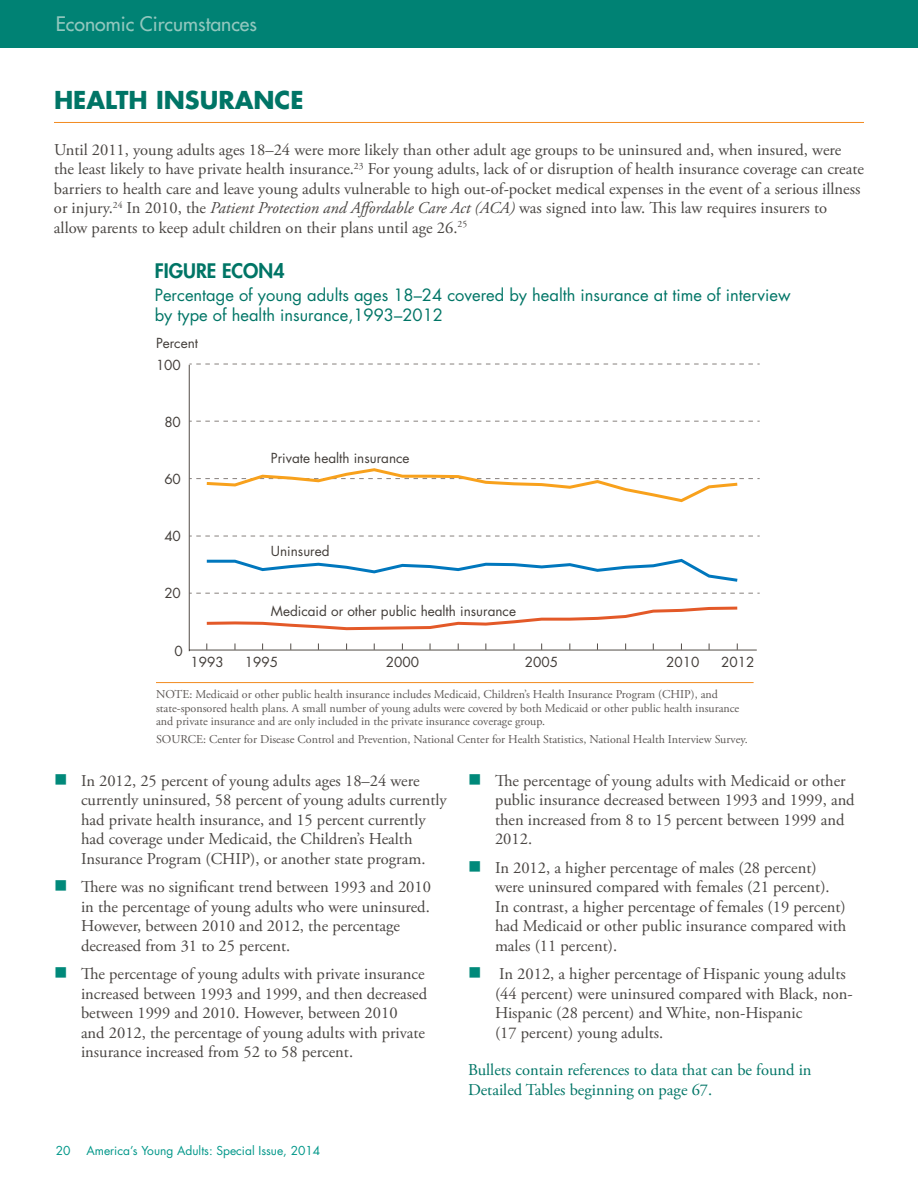
<style>
.page{position:relative;width:918px;height:1188px;background:#fff}
.page>*{position:absolute;margin:0;border:0;box-sizing:border-box;transform-origin:0 0}
.t1{font:700 24px "Futura";color:#007566}
.t2{font:19.5px "Futura";color:#92c7be}
.figure_number{font:800 19.5px "Futura";color:#007566}
.body_text{font:16.5px/19.5px "Adobe Garamond Pro";color:#494542}
.figure_title{font:16.5px/19.8px "Futura";color:#007566}
.table_reference{font:16.5px/19.5px "Adobe Garamond Pro";color:#007566}
.t3{font:13.5px "Futura";color:#423d39}
.table_figure_notes{font:12px/13.5px "Adobe Garamond Pro";color:#5d5855}
.t4{font:12px "Futura";color:#009789}
.s1{font-style:italic}
</style>
<div class="page">
<div style="left:0;top:0;width:918px;height:48px;background:#008274"></div>
<hr style="left:54px;top:122px;width:810px;height:1px;background:#f28b20">
<hr style="left:156px;top:682px;width:598px;height:1px;background:#f28b20">
<svg style="left:190px;top:593px;width:570px;height:1px"></svg>
<svg style="left:190px;top:536px;width:570px;height:1px"></svg>
<svg style="left:190px;top:421px;width:570px;height:1px"></svg>
<svg style="left:190px;top:364px;width:570px;height:1px"></svg>
<hr style="left:189px;top:365px;width:1px;height:286px;background:#524c47">
<hr style="left:189px;top:650px;width:568px;height:1px;background:#524c47">
<svg style="left:206px;top:558px;width:532px;height:24px"></svg>
<svg style="left:190px;top:468px;width:570px;height:35px"></svg>
<svg style="left:206px;top:606px;width:532px;height:25px"></svg>
<p class="t2" style="left:56px;top:11px;width:203px">Economic Circumstances</p>
<h3 class="t1" style="left:54px;top:84px;width:251px">HEALTH INSURANCE</h3>
<p class="body_text" style="left:54px;top:140px;width:812px">Until 2011, young adults ages 18–24 were more likely than other adult age groups to be uninsured and, when insured, were the least likely to have private health insurance.<sup>23</sup> For young adults, lack of or disruption of health insurance coverage can create barriers to health care and leave young adults vulnerable to high out-of-pocket medical expenses in the event of a serious illness or injury.<sup>24</sup> In 2010, the <span class="s1">Patient Protection and Affordable Care Act (ACA)</span> was signed into law. This law requires insurers to allow parents to keep adult children on their plans until age 26.<sup>25</sup></p>
<p class="figure_number" style="left:155px;top:258px;width:131px">FIGURE ECON4</p>
<p class="figure_title" style="left:155px;top:285px;width:637px">Percentage of young adults ages 18–24 covered by health insurance at time of interview by type of health insurance,1993–2012</p>
<p class="t3" style="left:156px;top:334px;width:44px">Percent</p>
<p class="t3" style="left:156px;top:356px;width:26px">100</p>
<p class="t3" style="left:164px;top:413px;width:18px">80</p>
<p class="t3" style="left:164px;top:470px;width:18px">60</p>
<p class="t3" style="left:164px;top:528px;width:18px">40</p>
<p class="t3" style="left:164px;top:585px;width:18px">20</p>
<p class="t3" style="left:271px;top:450px;width:140px">Private health insurance</p>
<p class="t3" style="left:271px;top:543px;width:60px">Uninsured</p>
<p class="t3" style="left:271px;top:602px;width:247px">Medicaid or other public health insurance</p>
<p class="t3" style="left:175px;top:642px;width:10px">0</p>
<p class="t3" style="left:190px;top:654px;width:35px">1993</p>
<p class="t3" style="left:245px;top:654px;width:35px">1995</p>
<p class="t3" style="left:386px;top:654px;width:35px">2000</p>
<p class="t3" style="left:525px;top:654px;width:35px">2005</p>
<p class="t3" style="left:666px;top:654px;width:35px">2010</p>
<p class="t3" style="left:721px;top:654px;width:35px">2012</p>
<p class="table_figure_notes" style="left:156px;top:688px;width:585px">NOTE: Medicaid or other public health insurance includes Medicaid, Children’s Health Insurance Program (CHIP), and state-sponsored health plans. A small number of young adults were covered by both Medicaid or other public health insurance and private insurance and are only included in the private insurance coverage group.</p>
<p class="table_figure_notes" style="left:156px;top:733px;width:593px">SOURCE: Center for Disease Control and Prevention, National Center for Health Statistics, National Health Interview Survey.</p>
<p class="body_text" style="left:81px;top:771px;width:367px">In 2012, 25 percent of young adults ages 18–24 were currently uninsured, 58 percent of young adults currently had private health insurance, and 15 percent currently had coverage under Medicaid, the Children’s Health Insurance Program (CHIP), or another state program.</p>
<p class="body_text" style="left:81px;top:878px;width:352px">There was no significant trend between 1993 and 2010 in the percentage of young adults who were uninsured.<br>However, between 2010 and 2012, the percentage decreased from 31 to 25 percent.</p>
<p class="body_text" style="left:81px;top:965px;width:348px">The percentage of young adults with private insurance increased between 1993 and 1999, and then decreased between 1999 and 2010. However, between 2010<br>and 2012, the percentage of young adults with private insurance increased from 52 to 58 percent.</p>
<p class="body_text" style="left:495px;top:771px;width:361px">The percentage of young adults with Medicaid or other public insurance decreased between 1993 and 1999, and then increased from 8 to 15 percent between 1999 and 2012.</p>
<p class="body_text" style="left:495px;top:858px;width:353px">In 2012, a higher percentage of males (28 percent) were uninsured compared with females (21 percent).<br>In contrast, a higher percentage of females (19 percent) had Medicaid or other public insurance compared with males (11 percent).</p>
<p class="body_text" style="left:495px;top:965px;width:359px">In 2012, a higher percentage of Hispanic young adults (44 percent) were uninsured compared with Black, non-Hispanic (28 percent) and White, non-Hispanic<br>(17 percent) young adults.</p>
<p class="table_reference" style="left:468px;top:1061px;width:345px">Bullets contain references to data that can be found in<br>Detailed Tables beginning on page 67.</p>
<p class="t4" style="left:56px;top:1143px;width:16px">20</p>
<p class="t4" style="left:86px;top:1143px;width:235px">America’s Young Adults: Special Issue, 2014</p>
</div>
